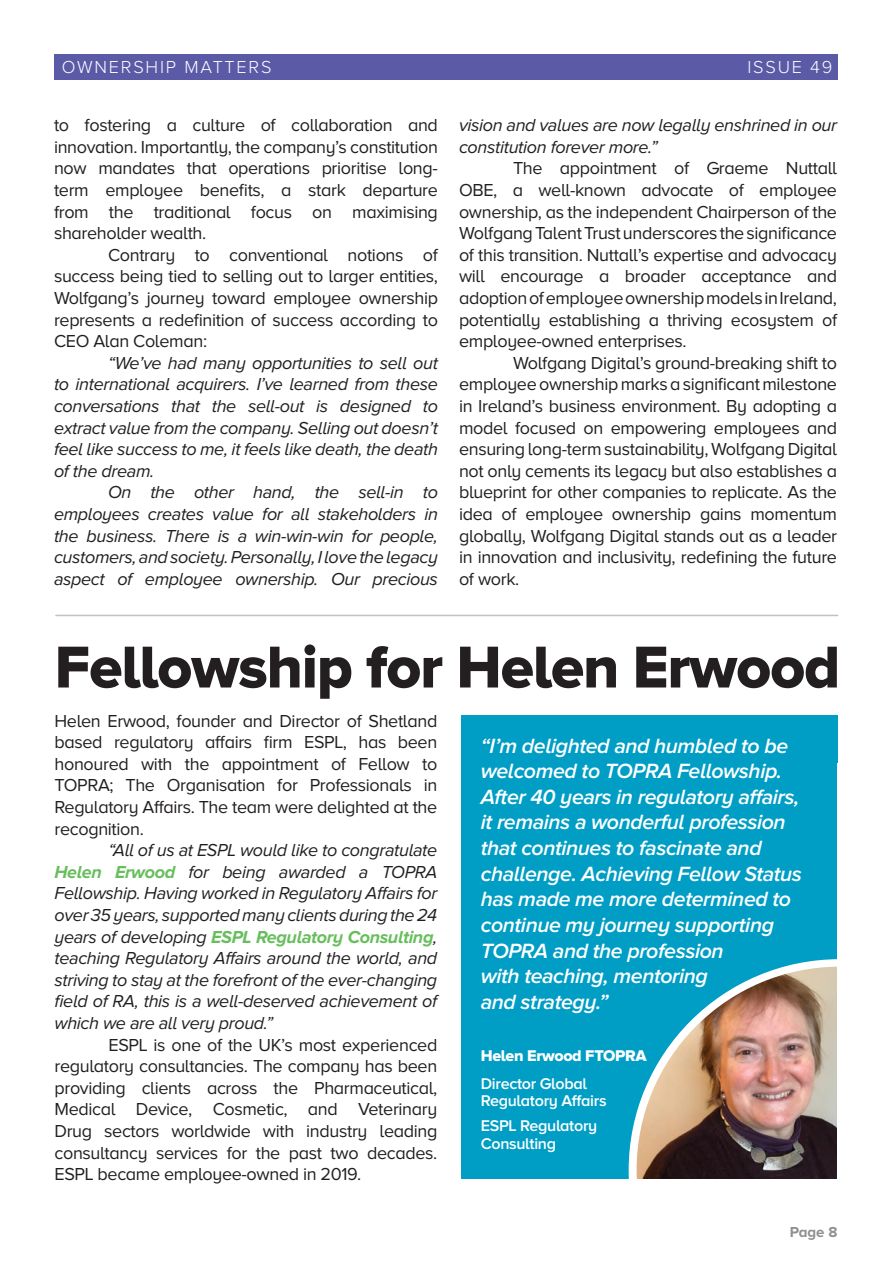
<style>
.page{position:relative;width:893px;height:1263px;background:#fff}
.page>*{position:absolute;margin:0;border:0;box-sizing:border-box;transform-origin:0 0}
.t1{font:61.2px "Proxima Nova A Extrabld";letter-spacing:-.02em;color:#231f20}
.t2{font:italic 600 21.3px/25.7px "Proxima Nova A";letter-spacing:-.02em;color:#fff}
.t3{font:18px/21.6px "Proxima Nova A";letter-spacing:-.02em;color:#231f20;text-align:justify}
.t4{font:italic 18px/21.6px "Proxima Nova A";letter-spacing:-.02em;color:#231f20;text-align:justify}
.t5{font:300 18px "Proxima Nova A";letter-spacing:.1em;color:#fff}
.t6{font:600 16.05px/17.5px "Proxima Nova A";letter-spacing:-.02em;color:#fff}
.t7{font:16.05px "Proxima Nova A Extrabld";letter-spacing:-.02em;color:#fff}
.t8{font:700 15px "Proxima Nova A";color:#231f20}
.s1{font-weight:700;color:#68be5c}
</style>
<div class="page">
<div style="left:461px;top:716px;width:377px;height:464px;background:#009ec5"></div>
<svg style="left:629px;top:959px;width:209px;height:221px"></svg>
<img style="left:637px;top:967px;width:201px;height:213px">
<div style="left:54px;top:54px;width:783px;height:26px;background:#5b5aa7"></div>
<hr style="left:55px;top:615px;width:783px;height:1px;background:#c1c2c4">
<p class="t5" style="left:62px;top:57px;width:211px">OWNERSHIP MATTERS</p>
<p class="t5" style="left:747px;top:57px;width:86px">ISSUE 49</p>
<p class="t3" style="left:54px;top:114px;width:385px">to fostering a culture of collaboration and innovation. Importantly, the company’s constitution now mandates that operations prioritise long&shy;term employee benefits, a stark departure from the traditional focus on maximising shareholder wealth.</p>
<p class="t3" style="left:54px;top:244px;width:385px;text-indent:54px">Contrary to conventional notions of success being tied to selling out to larger entities, Wolfgang’s journey toward employee ownership represents a redefinition of success according to CEO Alan Coleman:</p>
<p class="t4" style="left:54px;top:352px;width:386px;text-indent:54px">“We’ve had many opportunities to sell out to international acquirers. I’ve learned from these conversations that the sell-out is designed to extract value from the company. Selling out doesn’t feel like success to me, it feels like death, the death of the dream.</p>
<p class="t4" style="left:54px;top:481px;width:385px;text-indent:54px">On the other hand, the sell-in to employees creates value for all stakeholders in the business. There is a win-win-win for people, customers, and society. Personally, I love the legacy aspect of employee ownership. Our precious</p>
<p class="t4" style="left:459px;top:114px;width:380px">vision and values are now legally enshrined in our constitution forever more.”</p>
<p class="t3" style="left:459px;top:157px;width:380px;text-indent:54px">The appointment of Graeme Nuttall OBE, a well-known advocate of employee ownership, as the independent Chairperson of the Wolfgang Talent Trust underscores the significance of this transition. Nuttall’s expertise and advocacy will encourage a broader acceptance and adoption of employee ownership models in Ireland, potentially establishing a thriving ecosystem of employee-owned enterprises.</p>
<p class="t3" style="left:459px;top:352px;width:380px;text-indent:54px">Wolfgang Digital’s ground-breaking shift to employee ownership marks a significant milestone in Ireland’s business environment. By adopting a model focused on empowering employees and ensuring long-term sustainability, Wolfgang Digital not only cements its legacy but also establishes a blueprint for other companies to replicate. As the idea of employee ownership gains momentum globally, Wolfgang Digital stands out as a leader in innovation and inclusivity, redefining the future of work.</p>
<p class="t1" style="left:55px;top:632px;width:787px">Fellowship for Helen Erwood</p>
<p class="t2" style="left:481px;top:732px;width:323px">“I’m delighted and humbled to be welcomed to TOPRA Fellowship.<br>After 40 years in regulatory affairs, it remains a wonderful profession that continues to fascinate and challenge. Achieving Fellow Status has made me more determined to continue my journey supporting<br>TOPRA and the profession</p>
<p class="t2" style="left:481px;top:963px;width:229px">with teaching, mentoring</p>
<p class="t2" style="left:481px;top:988px;width:129px">and strategy.”</p>
<p class="t3" style="left:54px;top:709px;width:384px">Helen Erwood, founder and Director of Shetland based regulatory affairs firm ESPL, has been honoured with the appointment of Fellow to TOPRA; The Organisation for Professionals in Regulatory Affairs. The team were delighted at the recognition.</p>
<p class="t4" style="left:54px;top:839px;width:384px;text-indent:54px">“All of us at ESPL would like to congratulate <span class="s1">Helen Erwood</span> for being awarded a TOPRA Fellowship. Having worked in Regulatory Affairs for over 35 years, supported many clients during the 24 years of developing <span class="s1">ESPL Regulatory Consulting</span>, teaching Regulatory Affairs around the world, and striving to stay at the forefront of the ever-changing field of RA, this is a well-deserved achievement of which we are all very proud.”</p>
<p class="t3" style="left:54px;top:1033px;width:384px;text-indent:54px">ESPL is one of the UK’s most experienced regulatory consultancies. The company has been providing clients across the Pharmaceutical, Medical Device, Cosmetic, and Veterinary Drug sectors worldwide with industry leading consultancy services for the past two decades.<br>ESPL became employee-owned in 2019.</p>
<p class="t7" style="left:481px;top:1046px;width:167px">Helen Erwood FTOPRA</p>
<p class="t6" style="left:481px;top:1074px;width:127px">Director Global<br>Regulatory Affairs</p>
<p class="t6" style="left:481px;top:1117px;width:118px">ESPL Regulatory<br>Consulting</p>
<p class="t8" style="left:789px;top:1223px;width:49px">Page 8</p>
</div>
